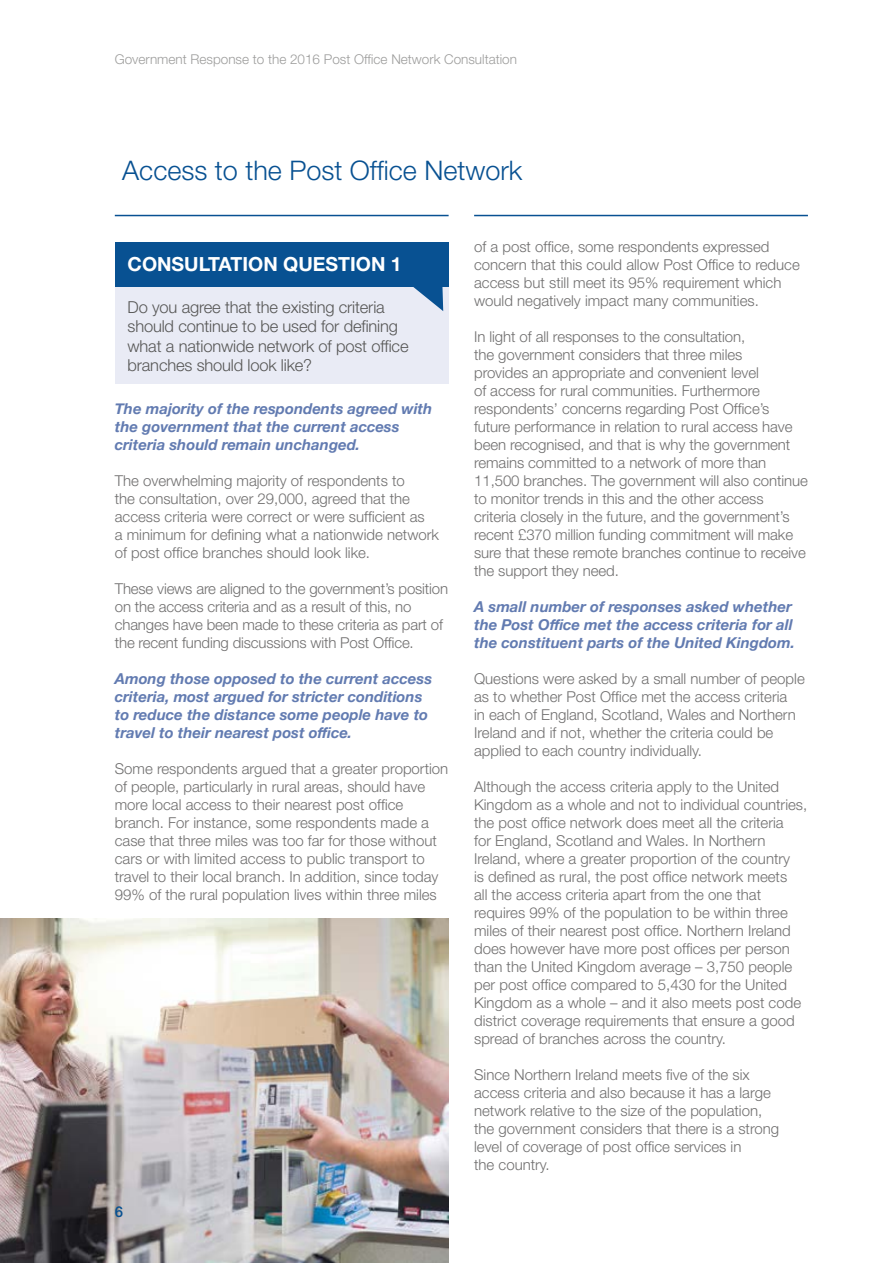
<style>
.page{position:relative;width:893px;height:1263px;background:#fff}
.page>*{position:absolute;margin:0;border:0;box-sizing:border-box;transform-origin:0 0}
.Heading{font:300 27px "Helvetica Neue";color:#085192}
.t1{font:700 19.5px "Helvetica Neue";color:#fff}
.t2{font:300 16.5px/19.5px "Helvetica Neue";letter-spacing:-.01em;color:#575756}
.Body_copy{font:300 15px/18px "Helvetica Neue";color:#706f6f}
.Body_copy-2{font:italic 700 15px/18px "Helvetica Neue";color:#627bb1}
.t3{font:500 15px "Helvetica Neue";color:#085192}
.t4{font:300 13.5px "Helvetica Neue";color:#9d9d9c}
</style>
<div class="page">
<hr style="left:115px;top:215px;width:334px;height:1px;background:#085192">
<hr style="left:474px;top:215px;width:334px;height:1px;background:#085192">
<div style="left:115px;top:243px;width:334px;height:44px;background:#085192"></div>
<div style="left:115px;top:287px;width:334px;height:97px;background:#e9ebf5"></div>
<svg style="left:413px;top:287px;width:30px;height:24px"></svg>
<img style="left:0;top:918px;width:449px;height:345px">
<p class="t4" style="left:115px;top:51px;width:404px">Government Response to the 2016 Post Office Network Consultation</p>
<p class="Heading" style="left:122px;top:154px;width:402px">Access to the Post Office Network</p>
<p class="t1" style="left:128px;top:252px;width:276px">CONSULTATION QUESTION 1</p>
<p class="t2" style="left:128px;top:297px;width:259px">Do you agree that the existing criteria</p>
<p class="t2" style="left:128px;top:316px;width:283px">should continue to be used for defining what a nationwide network of post office branches should look like?</p>
<p class="Body_copy-2" style="left:115px;top:400px;width:319px">The majority of the respondents agreed with the government that the current access criteria should remain unchanged.</p>
<p class="Body_copy" style="left:115px;top:471px;width:326px">The overwhelming majority of respondents to<br>the consultation, over 29,000, agreed that the access criteria were correct or were sufficient as<br>a minimum for defining what a nationwide network of post office branches should look like.</p>
<p class="Body_copy" style="left:115px;top:579px;width:335px">These views are aligned to the government’s position on the access criteria and as a result of this, no changes have been made to these criteria as part of the recent funding discussions with Post Office.</p>
<p class="Body_copy-2" style="left:115px;top:670px;width:319px">Among those opposed to the current access criteria, most argued for stricter conditions to reduce the distance some people have to travel to their nearest post office.</p>
<p class="Body_copy" style="left:115px;top:759px;width:335px">Some respondents argued that a greater proportion of people, particularly in rural areas, should have more local access to their nearest post office branch. For instance, some respondents made a case that three miles was too far for those without cars or with limited access to public transport to travel to their local branch. In addition, since today 99% of the rural population lives within three miles</p>
<p class="t3" style="left:115px;top:1203px;width:10px">6</p>
<p class="Body_copy" style="left:474px;top:237px;width:327px">of a post office, some respondents expressed concern that this could allow Post Office to reduce access but still meet its 95% requirement which would negatively impact many communities.</p>
<p class="Body_copy" style="left:474px;top:327px;width:335px">In light of all responses to the consultation,<br>the government considers that three miles<br>provides an appropriate and convenient level<br>of access for rural communities. Furthermore respondents’ concerns regarding Post Office’s future performance in relation to rural access have been recognised, and that is why the government remains committed to a network of more than 11,500 branches. The government will also continue to monitor trends in this and the other access criteria closely in the future, and the government’s recent £370 million funding commitment will make sure that these remote branches continue to receive the support they need.</p>
<p class="Body_copy-2" style="left:474px;top:598px;width:322px">A small number of responses asked whether the Post Office met the access criteria for all the constituent parts of the United Kingdom.</p>
<p class="Body_copy" style="left:474px;top:669px;width:332px">Questions were asked by a small number of people as to whether Post Office met the access criteria<br>in each of England, Scotland, Wales and Northern Ireland and if not, whether the criteria could be applied to each country individually.</p>
<p class="Body_copy" style="left:474px;top:777px;width:335px">Although the access criteria apply to the United Kingdom as a whole and not to individual countries, the post office network does meet all the criteria<br>for England, Scotland and Wales. In Northern Ireland, where a greater proportion of the country<br>is defined as rural, the post office network meets<br>all the access criteria apart from the one that requires 99% of the population to be within three miles of their nearest post office. Northern Ireland does however have more post offices per person than the United Kingdom average – 3,750 people per post office compared to 5,430 for the United Kingdom as a whole – and it also meets post code district coverage requirements that ensure a good spread of branches across the country.</p>
<p class="Body_copy" style="left:474px;top:1065px;width:307px">Since Northern Ireland meets five of the six access criteria and also because it has a large network relative to the size of the population, the government considers that there is a strong level of coverage of post office services in<br>the country.</p>
</div>
